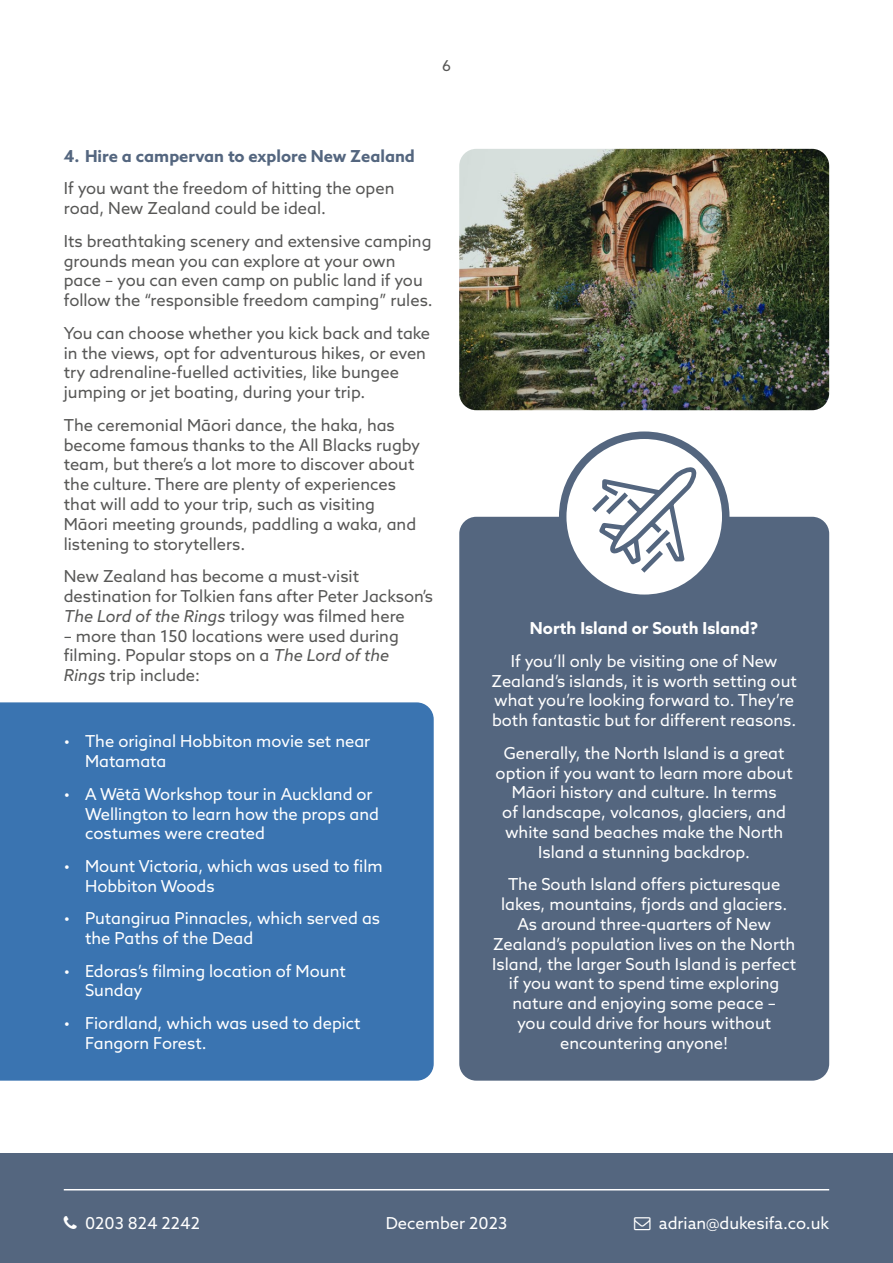
<style>
.page{position:relative;width:893px;height:1263px;background:#fff}
.page>*{position:absolute;margin:0;border:0;box-sizing:border-box;transform-origin:0 0}
.t1{font:16.5px/19.8px "Azo Sans";color:#fff}
.t2{font:16.5px/19.8px "Azo Sans";color:#575756}
.t3{font:700 16.5px "Azo Sans";color:#54667f}
.t4{font:700 16.5px "Azo Sans";color:#fff}
.t5{font:15px "Azo Sans";color:#575756}
.s1{font-style:italic}
</style>
<div class="page">
<div style="left:0;top:1153px;width:893px;height:110px;background:#54667f"></div>
<hr style="left:64px;top:1189px;width:765px;height:1px;background:#fff">
<div style="left:0;top:702px;width:434px;height:379px;background:#3a74b1"></div>
<div style="left:459px;top:517px;width:370px;height:564px;background:#54667f;border-radius:17px"></div>
<svg style="left:563px;top:435px;width:163px;height:163px"></svg>
<div style="left:559px;top:431px;width:170px;height:171px;border:8px solid #54667f;border-radius:50%"></div>
<img style="left:459px;top:149px;width:370px;height:261px">
<svg style="left:587px;top:464px;width:113px;height:114px"></svg>
<p class="t5" style="left:442px;top:56px;width:10px">6</p>
<p class="t3" style="left:64px;top:145px;width:353px">4. Hire a campervan to explore New Zealand</p>
<p class="t2" style="left:64px;top:178px;width:332px">If you want the freedom of hitting the open road, New Zealand could be ideal.</p>
<p class="t2" style="left:64px;top:231px;width:370px">Its breathtaking scenery and extensive camping grounds mean you can explore at your own pace – you can even camp on public land if you follow the “responsible freedom camping” rules.</p>
<p class="t2" style="left:64px;top:323px;width:368px">You can choose whether you kick back and take in the views, opt for adventurous hikes, or even try adrenaline-fuelled activities, like bungee jumping or jet boating, during your trip.</p>
<p class="t2" style="left:64px;top:415px;width:358px">The ceremonial Māori dance, the haka, has become famous thanks to the All Blacks rugby team, but there’s a lot more to discover about the culture. There are plenty of experiences that will add to your trip, such as visiting Māori meeting grounds, paddling a waka, and listening to storytellers.</p>
<p class="t2" style="left:64px;top:566px;width:371px">New Zealand has become a must-visit destination for Tolkien fans after Peter Jackson’s<br><span class="s1">The Lord of the Rings</span> trilogy was filmed here</p>
<p class="t2" style="left:64px;top:625px;width:337px">– more than 150 locations were used during filming. Popular stops on a <span class="s1">The Lord of the<br>Rings</span> trip include:</p>
<p class="t1" style="left:85px;top:731px;width:287px;text-indent:-21px">• The original Hobbiton movie set near<br>Matamata</p>
<p class="t1" style="left:85px;top:784px;width:296px;text-indent:-21px">• A Wētā Workshop tour in Auckland or<br>Wellington to learn how the props and costumes were created</p>
<p class="t1" style="left:85px;top:856px;width:299px;text-indent:-21px">• Mount Victoria, which was used to film<br>Hobbiton Woods</p>
<p class="t1" style="left:85px;top:908px;width:297px;text-indent:-21px">• Putangirua Pinnacles, which served as the Paths of the Dead</p>
<p class="t1" style="left:85px;top:960px;width:262px;text-indent:-21px">• Edoras’s filming location of Mount<br>Sunday</p>
<p class="t1" style="left:85px;top:1013px;width:277px;text-indent:-21px">• Fiordland, which was used to depict<br>Fangorn Forest.</p>
<p class="t4" style="left:530px;top:617px;width:230px">North Island or South Island?</p>
<p class="t1" style="left:492px;top:651px;width:307px;text-align:center">If you’ll only be visiting one of New Zealand’s islands, it is worth setting out what you’re looking forward to. They’re both fantastic but for different reasons.</p>
<p class="t1" style="left:496px;top:743px;width:299px;text-align:center">Generally, the North Island is a great option if you want to learn more about Māori history and culture. In terms<br>of landscape, volcanos, glaciers, and white sand beaches make the North Island a stunning backdrop.</p>
<p class="t1" style="left:492px;top:874px;width:305px;text-align:center">The South Island offers picturesque lakes, mountains, fjords and glaciers.<br>As around three-quarters of New Zealand’s population lives on the North Island, the larger South Island is perfect if you want to spend time exploring nature and enjoying some peace –<br>you could drive for hours without encountering anyone!</p>
<p class="t1" style="left:85px;top:1213px;width:116px">0203 824 2242</p>
<p class="t1" style="left:659px;top:1213px;width:172px">adrian@dukesifa.co.uk</p>
<p class="t1" style="left:386px;top:1213px;width:123px">December 2023</p>
</div>
